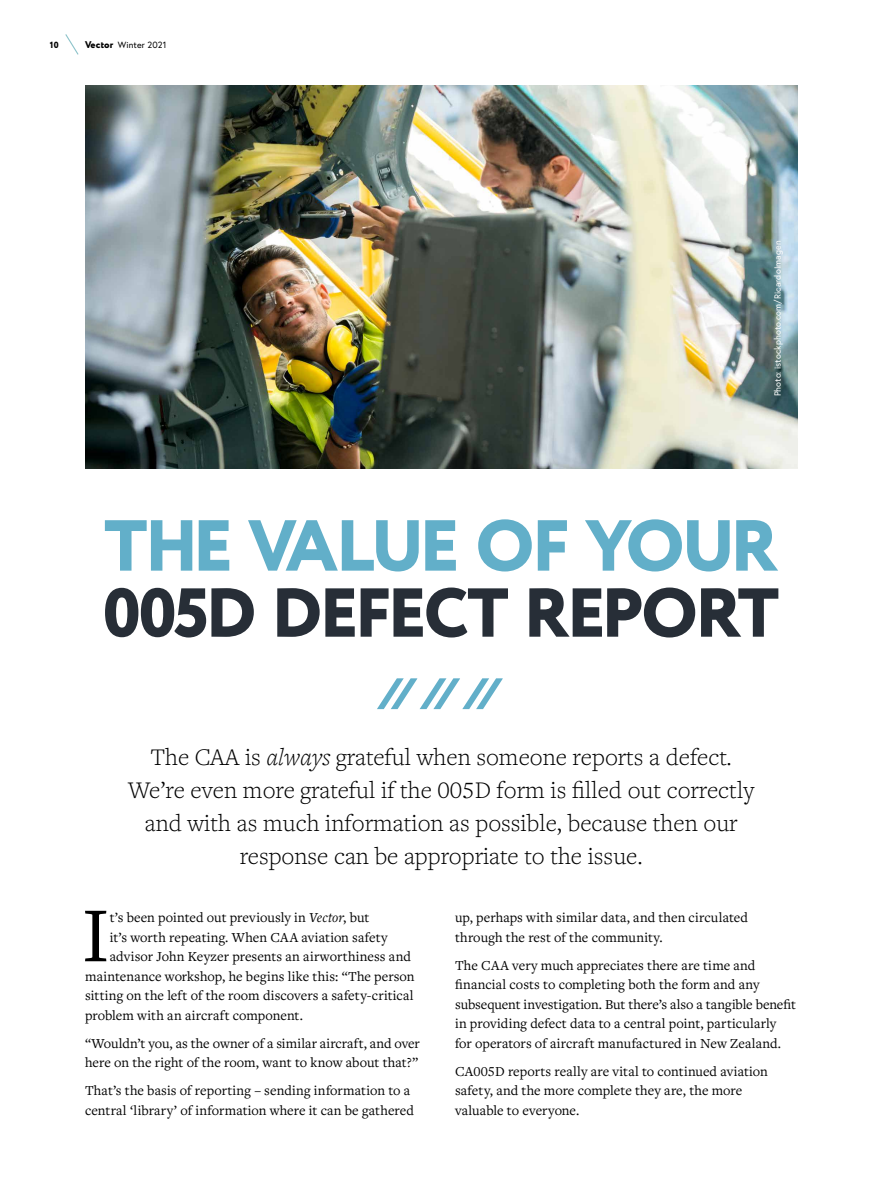
<style>
.page{position:relative;width:893px;height:1200px;background:#fff}
.page>*{position:absolute;margin:0;border:0;box-sizing:border-box;transform-origin:0 0}
.Body_-_first_para_la{font:80.7px "Freight Text Pro";color:#000}
.t1{font:800 72px "Circe";letter-spacing:-.07em;color:#62afc9}
.t2{font:800 69px "Circe";letter-spacing:-.045em;color:#272e37}
.Intro_Small{font:300 24.75px/33px "Freight Text Pro";color:#000;text-align:center}
.Body{font:14.25px/19.5px "Freight Text Pro";letter-spacing:.005em;color:#000}
.Body_-_first_para_la-2{font:14.25px "Freight Text Pro";letter-spacing:.005em;color:#000}
.Credit_White{font:9px "Europa";letter-spacing:.01em;color:#fff}
.t3{font:9px "Europa";letter-spacing:.01em;color:#000}
.t4{font:800 9px "Circe";color:#000}
.s1{font-family:"Circe";font-weight:800;font-size:9.75px}
.s2{font-style:italic}
</style>
<div class="page">
<svg style="left:377px;top:678px;width:126px;height:31px"></svg>
<img style="left:85px;top:85px;width:712px;height:383px">
<svg style="left:65px;top:34px;width:14px;height:21px"></svg>
<p class="t4" style="left:50px;top:38px;width:10px">10</p>
<p class="t3" style="left:85px;top:39px;width:83px"><span class="s1">Vector</span> Winter 2021</p>
<p class="Credit_White" style="left:772px;top:396px;width:157px;rotate:-90deg">Photo: istockphoto.com/RicardoImagen</p>
<h1 class="t1" style="left:104px;top:497px;width:675px">THE VALUE OF YOUR</h1>
<h1 class="t2" style="left:103px;top:566px;width:678px">005D DEFECT REPORT</h1>
<p class="Intro_Small" style="left:128px;top:739px;width:627px">The CAA is <span class="s2">always</span> grateful when someone reports a defect.<br>We’re even more grateful if the 005D form is filled out correctly and with as much information as possible, because then our response can be appropriate to the issue.</p>
<p class="Body_-_first_para_la" style="left:81px;top:881px;width:30px">I</p>
<p class="Body_-_first_para_la-2" style="left:110px;top:908px;width:261px">t’s been pointed out previously in <span class="s2">Vector</span>, but</p>
<p class="Body_-_first_para_la-2" style="left:110px;top:927px;width:279px">it’s worth repeating. When CAA aviation safety</p>
<p class="Body_-_first_para_la-2" style="left:110px;top:947px;width:303px">advisor John Keyzer presents an airworthiness and</p>
<p class="Body_-_first_para_la-2" style="left:85px;top:966px;width:331px">maintenance workshop, he begins like this: “The person</p>
<p class="Body_-_first_para_la-2" style="left:85px;top:986px;width:330px">sitting on the left of the room discovers a safety-critical</p>
<p class="Body_-_first_para_la-2" style="left:85px;top:1005px;width:219px">problem with an aircraft component.</p>
<p class="Body" style="left:85px;top:1032px;width:336px">“Wouldn’t you, as the owner of a similar aircraft, and over here on the right of the room, want to know about that?”</p>
<p class="Body" style="left:85px;top:1080px;width:330px">That’s the basis of reporting – sending information to a central ‘library’ of information where it can be gathered</p>
<p class="Body" style="left:455px;top:907px;width:294px">up, perhaps with similar data, and then circulated through the rest of the community.</p>
<p class="Body" style="left:455px;top:954px;width:343px">The CAA very much appreciates there are time and financial costs to completing both the form and any subsequent investigation. But there’s also a tangible benefit in providing defect data to a central point, particularly for operators of aircraft manufactured in New Zealand.</p>
<p class="Body" style="left:455px;top:1060px;width:314px">CA005D reports really are vital to continued aviation safety, and the more complete they are, the more valuable to everyone.</p>
</div>
